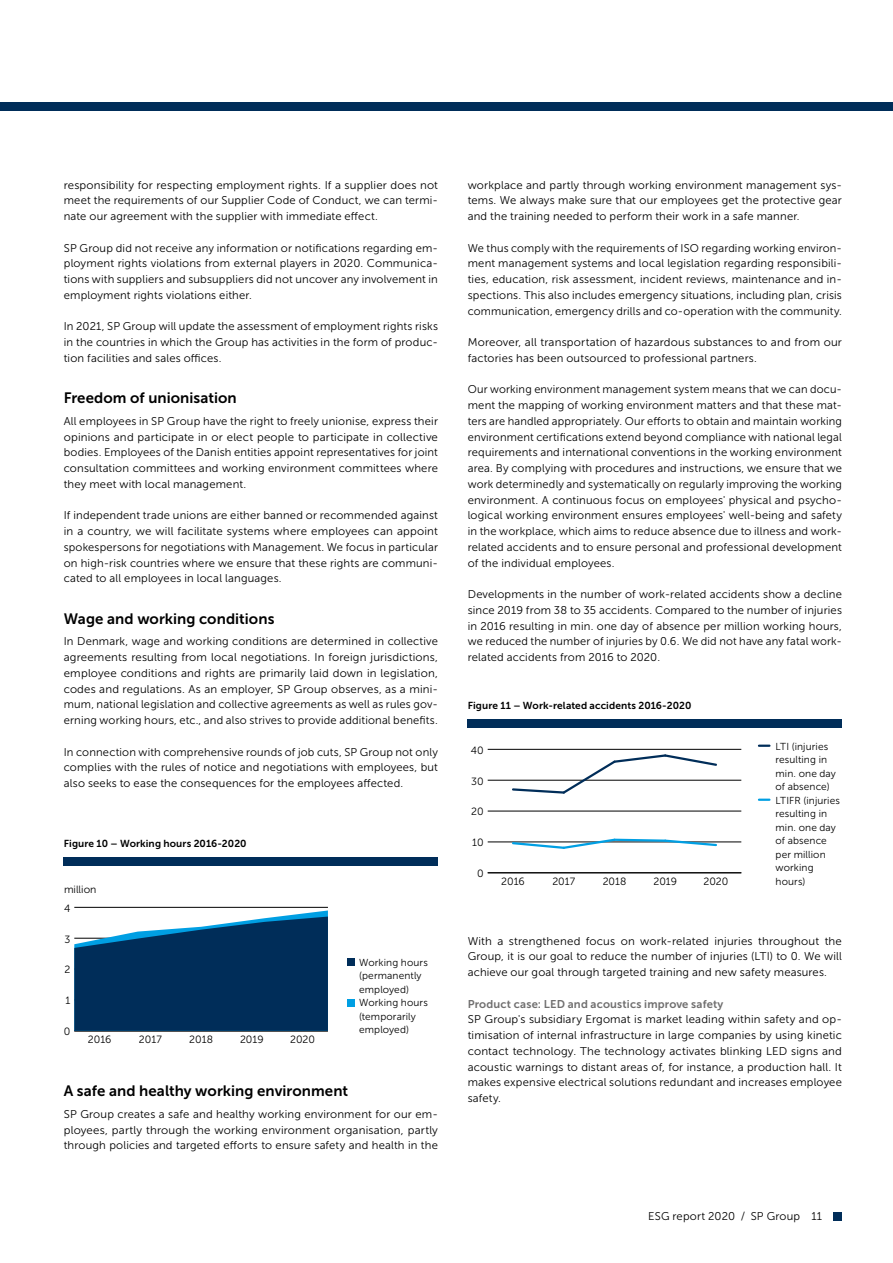
<style>
.page{position:relative;width:893px;height:1263px;background:#fff}
.page>*{position:absolute;margin:0;border:0;box-sizing:border-box;transform-origin:0 0}
.t1{font:15px "Museo Sans 700";letter-spacing:.005em;color:#000}
.t2{font:11.25px/15.8px "Museo Sans 300";letter-spacing:.015em;color:#000;text-align:justify}
.t3{font:11.25px "Museo Sans 700";letter-spacing:.015em;color:#706f6f}
.t4{font:10.5px "Museo Sans 300";color:#000}
.t5{font:10.2px/13.5px "Museo Sans 300";letter-spacing:.01em;color:#000}
.t6{font:10.2px "Museo Sans 700";letter-spacing:.01em;color:#000}
</style>
<div class="page">
<div style="left:468px;top:719px;width:374px;height:8px;background:#002d59"></div>
<hr style="left:488px;top:872px;width:253px;height:1px;background:#000">
<hr style="left:488px;top:842px;width:253px;height:1px;background:#000">
<hr style="left:488px;top:811px;width:253px;height:1px;background:#000">
<hr style="left:488px;top:780px;width:253px;height:1px;background:#000">
<hr style="left:488px;top:749px;width:253px;height:1px;background:#000">
<svg style="left:511px;top:838px;width:207px;height:11px"></svg>
<svg style="left:511px;top:754px;width:208px;height:40px"></svg>
<svg style="left:759px;top:745px;width:10px;height:2px"></svg>
<svg style="left:759px;top:799px;width:10px;height:2px"></svg>
<div style="left:64px;top:857px;width:374px;height:8px;background:#002d59"></div>
<hr style="left:74px;top:907px;width:254px;height:1px;background:#000">
<svg style="left:74px;top:910px;width:254px;height:121px;background:#214d74"></svg>
<div style="left:347px;top:959px;width:7px;height:7px;background:#002d59"></div>
<div style="left:347px;top:999px;width:7px;height:7px;background:#009fe3"></div>
<div style="left:0;top:102px;width:893px;height:9px;background:#002d59"></div>
<div style="left:833px;top:1212px;width:9px;height:8px;background:#002d59"></div>
<p class="t2" style="left:64px;top:177px;width:376px">responsibility for respecting employment rights. If a supplier does not meet the requirements of our Supplier Code of Conduct, we can termi&shy;nate our agreement with the supplier with immediate effect.</p>
<p class="t2" style="left:64px;top:240px;width:376px">SP Group did not receive any information or notifications regarding em&shy;ployment rights violations from external players in 2020. Communica&shy;tions with suppliers and subsuppliers did not uncover any involvement in employment rights violations either.</p>
<p class="t2" style="left:64px;top:319px;width:376px">In 2021, SP Group will update the assessment of employment rights risks in the countries in which the Group has activities in the form of produc&shy;tion facilities and sales offices.</p>
<h1 class="t1" style="left:64px;top:390px;width:175px">Freedom of unionisation</h1>
<p class="t2" style="left:64px;top:413px;width:376px">All employees in SP Group have the right to freely unionise, express their opinions and participate in or elect people to participate in collective bodies. Employees of the Danish entities appoint representatives for joint consultation committees and working environment committees where they meet with local management.</p>
<p class="t2" style="left:64px;top:508px;width:376px">If independent trade unions are either banned or recommended against in a country, we will facilitate systems where employees can appoint spokespersons for negotiations with Management. We focus in particular on high-risk countries where we ensure that these rights are communi&shy;cated to all employees in local languages.</p>
<h1 class="t1" style="left:64px;top:610px;width:212px">Wage and working conditions</h1>
<p class="t2" style="left:64px;top:634px;width:376px">In Denmark, wage and working conditions are determined in collective agreements resulting from local negotiations. In foreign jurisdictions, employee conditions and rights are primarily laid down in legislation, codes and regulations. As an employer, SP Group observes, as a mini&shy;mum, national legislation and collective agreements as well as rules gov&shy;erning working hours, etc., and also strives to provide additional benefits.</p>
<p class="t2" style="left:64px;top:744px;width:376px">In connection with comprehensive rounds of job cuts, SP Group not only complies with the rules of notice and negotiations with employees, but also seeks to ease the consequences for the employees affected.</p>
<p class="t6" style="left:64px;top:838px;width:184px">Figure 10 – Working hours 2016-2020</p>
<p class="t4" style="left:64px;top:883px;width:34px">million</p>
<p class="t4" style="left:64px;top:902px;width:8px">4</p>
<p class="t4" style="left:64px;top:933px;width:7px">3</p>
<p class="t4" style="left:64px;top:964px;width:7px">2</p>
<p class="t4" style="left:65px;top:995px;width:6px">1</p>
<p class="t4" style="left:64px;top:1026px;width:8px">0</p>
<p class="t4" style="left:88px;top:1034px;width:25px">2016</p>
<p class="t4" style="left:139px;top:1034px;width:24px">2017</p>
<p class="t4" style="left:189px;top:1034px;width:25px">2018</p>
<p class="t4" style="left:240px;top:1034px;width:25px">2019</p>
<p class="t4" style="left:290px;top:1034px;width:26px">2020</p>
<p class="t5" style="left:359px;top:956px;width:70px">Working hours (permanently employed)<br>Working hours (temporarily employed)</p>
<h1 class="t1" style="left:64px;top:1083px;width:286px">A safe and healthy working environment</h1>
<p class="t2" style="left:64px;top:1106px;width:376px">SP Group creates a safe and healthy working environment for our em&shy;ployees, partly through the working environment organisation, partly through policies and targeted efforts to ensure safety and health in the</p>
<p class="t2" style="left:468px;top:177px;width:376px">workplace and partly through working environment management sys&shy;tems. We always make sure that our employees get the protective gear and the training needed to perform their work in a safe manner.</p>
<p class="t2" style="left:468px;top:240px;width:376px">We thus comply with the requirements of ISO regarding working environ&shy;ment management systems and local legislation regarding responsibili&shy;ties, education, risk assessment, incident reviews, maintenance and in&shy;spections. This also includes emergency situations, including plan, crisis communication, emergency drills and co-operation with the community.</p>
<p class="t2" style="left:468px;top:334px;width:376px">Moreover, all transportation of hazardous substances to and from our factories has been outsourced to professional partners.</p>
<p class="t2" style="left:468px;top:382px;width:376px">Our working environment management system means that we can docu&shy;ment the mapping of working environment matters and that these mat&shy;ters are handled appropriately. Our efforts to obtain and maintain working environment certifications extend beyond compliance with national legal requirements and international conventions in the working environment area. By complying with procedures and instructions, we ensure that we work determinedly and systematically on regularly improving the working environment. A continuous focus on employees' physical and psycho&shy;logical working environment ensures employees' well-being and safety in the workplace, which aims to reduce absence due to illness and work&shy;related accidents and to ensure personal and professional development of the individual employees.</p>
<p class="t2" style="left:468px;top:586px;width:376px">Developments in the number of work-related accidents show a decline since 2019 from 38 to 35 accidents. Compared to the number of injuries in 2016 resulting in min. one day of absence per million working hours, we reduced the number of injuries by 0.6. We did not have any fatal work&shy;related accidents from 2016 to 2020.</p>
<p class="t6" style="left:468px;top:700px;width:225px">Figure 11 – Work-related accidents 2016-2020</p>
<p class="t4" style="left:471px;top:744px;width:14px">40</p>
<p class="t4" style="left:471px;top:775px;width:14px">30</p>
<p class="t4" style="left:471px;top:806px;width:14px">20</p>
<p class="t4" style="left:472px;top:837px;width:13px">10</p>
<p class="t4" style="left:477px;top:868px;width:8px">0</p>
<p class="t4" style="left:501px;top:876px;width:25px">2016</p>
<p class="t4" style="left:552px;top:876px;width:24px">2017</p>
<p class="t4" style="left:603px;top:876px;width:25px">2018</p>
<p class="t4" style="left:653px;top:876px;width:25px">2019</p>
<p class="t4" style="left:703px;top:876px;width:26px">2020</p>
<p class="t5" style="left:775px;top:740px;width:66px">LTI (injuries resulting in min. one day of absence)<br>LTIFR (injuries resulting in min. one day of absence per million working hours)</p>
<p class="t2" style="left:468px;top:933px;width:376px">With a strengthened focus on work-related injuries throughout the Group, it is our goal to reduce the number of injuries (LTI) to 0. We will achieve our goal through targeted training and new safety measures.</p>
<p class="t3" style="left:468px;top:997px;width:257px">Product case: LED and acoustics improve safety</p>
<p class="t2" style="left:468px;top:1012px;width:376px">SP Group's subsidiary Ergomat is market leading within safety and op&shy;timisation of internal infrastructure in large companies by using kinetic contact technology. The technology activates blinking LED signs and acoustic warnings to distant areas of, for instance, a production hall. It makes expensive electrical solutions redundant and increases employee safety.</p>
<p class="t2" style="left:648px;top:1209px;width:176px">ESG report 2020 / SP Group 11</p>
</div>
